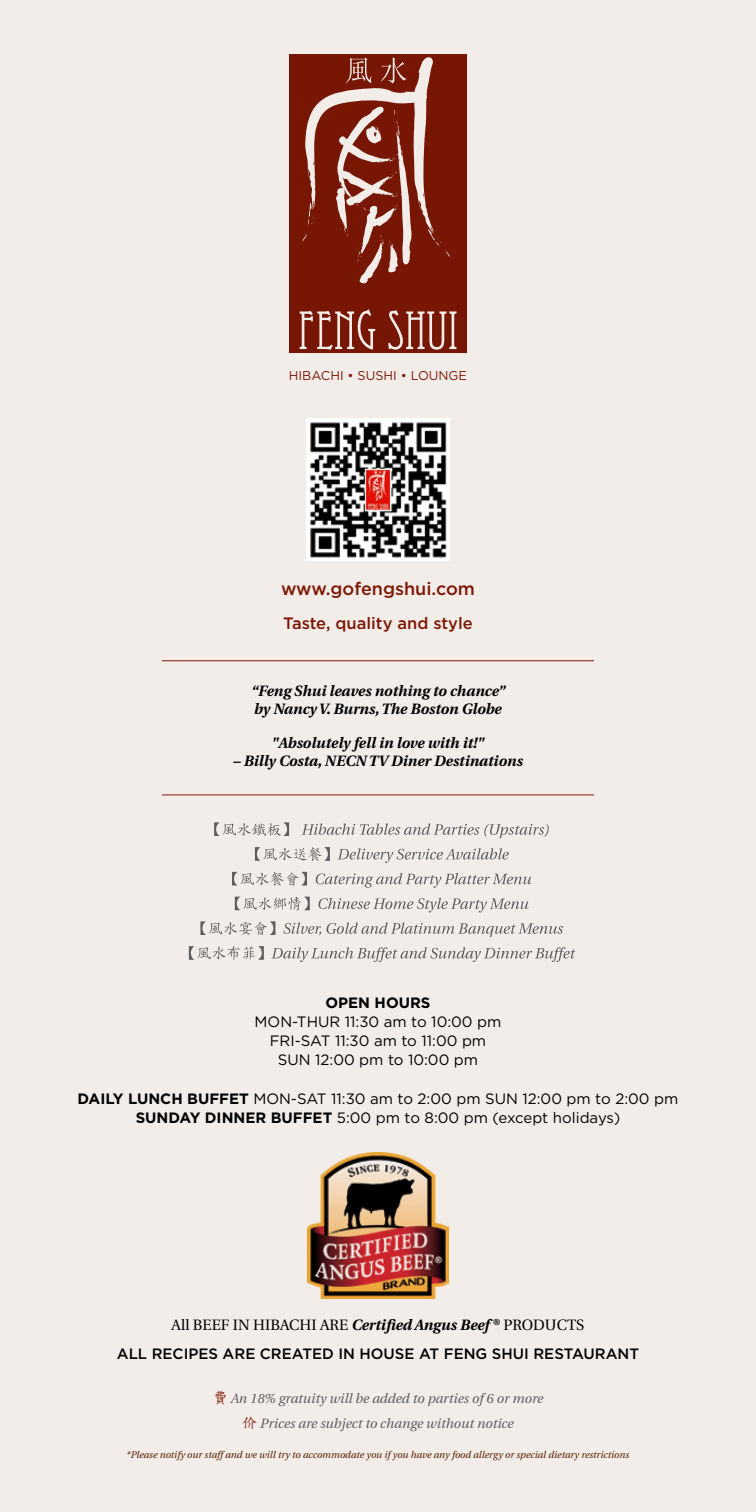
<style>
.page{position:relative;width:756px;height:1512px;background:#f3edea}
.page>*{position:absolute;margin:0;border:0;box-sizing:border-box;transform-origin:0 0}
.t1{font:500 18px "Gotham";color:#7e1805}
.t2{font:500 16.5px "Gotham";color:#7e1805}
.t3{font:15px/19px "Gotham";color:#000;text-align:center}
.t4{font:italic 700 15px/18px "Utopia";color:#000}
.t5{font:500 15px "Gotham";color:#000}
.t6{font:15px "Utopia";color:#000}
.t7{font:700 15px "Gotham";color:#000}
.t8{font:italic 13.5px/24.8px "Utopia";color:#5e5e5f;text-align:center}
.t9{font:12.75px "Gotham";color:#7e1805}
.t10{font:italic 9.75px "Utopia";color:#572000}
.s1{font-weight:700}
.s2{font-weight:700;font-style:italic}
.s3{font-family:"DF Kai Shu SB Estd BF";font-style:normal;font-size:15px;color:#7e1805}
</style>
<div class="page">
<hr style="left:162px;top:660px;width:432px;height:1px;background:#7e1805">
<hr style="left:162px;top:795px;width:432px;height:1px;background:#7e1805">
<div style="left:289px;top:54px;width:178px;height:299px;background:#7e1805"></div>
<svg style="left:302px;top:57px;width:148px;height:226px"></svg>
<svg style="left:300px;top:309px;width:75px;height:41px"></svg>
<svg style="left:388px;top:310px;width:68px;height:40px"></svg>
<img style="left:307px;top:1153px;width:142px;height:145px">
<svg style="left:189px;top:946px;width:387px;height:16px"></svg>
<svg style="left:200px;top:921px;width:363px;height:16px"></svg>
<svg style="left:235px;top:897px;width:294px;height:16px"></svg>
<svg style="left:232px;top:872px;width:299px;height:16px"></svg>
<svg style="left:255px;top:847px;width:254px;height:16px"></svg>
<svg style="left:214px;top:822px;width:335px;height:16px"></svg>
<img style="left:307px;top:418px;width:142px;height:143px">
<p class="t9" style="left:289px;top:368px;width:180px">HIBACHI • SUSHI • LOUNGE</p>
<p class="t1" style="left:281px;top:577px;width:195px">www.gofengshui.com</p>
<p class="t2" style="left:283px;top:612px;width:191px">Taste, quality and style</p>
<p class="t4" style="left:251px;top:682px;width:255px">“Feng Shui leaves nothing to chance” by Nancy V. Burns, The Boston Globe</p>
<p class="t4" style="left:272px;top:734px;width:214px">"Absolutely fell in love with it!"</p>
<p class="t4" style="left:233px;top:752px;width:291px">– Billy Costa, NECN TV Diner Destinations</p>
<p class="t7" style="left:325px;top:994px;width:107px">OPEN HOURS</p>
<p class="t3" style="left:255px;top:1012px;width:248px">MON-THUR 11:30 am to 10:00 pm<br>FRI-SAT 11:30 am to 11:00 pm<br>SUN 12:00 pm to 10:00 pm</p>
<p class="t3" style="left:78px;top:1088px;width:602px"><span class="s1">DAILY LUNCH BUFFET</span> MON-SAT 11:30 am to 2:00 pm SUN 12:00 pm to 2:00 pm<br><span class="s1">SUNDAY DINNER BUFFET</span> 5:00 pm to 8:00 pm (except holidays)</p>
<p class="t6" style="left:172px;top:1317px;width:414px">All BEEF IN HIBACHI ARE <span class="s2">Certified Angus Beef</span> <sup>®</sup> PRODUCTS</p>
<p class="t5" style="left:117px;top:1343px;width:118px">ALL RECIPES are</p>
<p class="t5" style="left:260px;top:1343px;width:381px">CREATED IN HOUSE AT FENG SHUI RESTAURANT</p>
<p class="t8" style="left:213px;top:1387px;width:332px"><span class="s3">費</span> An 18% gratuity will be added to parties of 6 or more<span class="s3">价</span> Prices are subject to change without notice</p>
<p class="t10" style="left:127px;top:1449px;width:504px">*Please notify our staff and we will try to accommodate you if you have any food allergy or special dietary restrictions</p>
</div>
